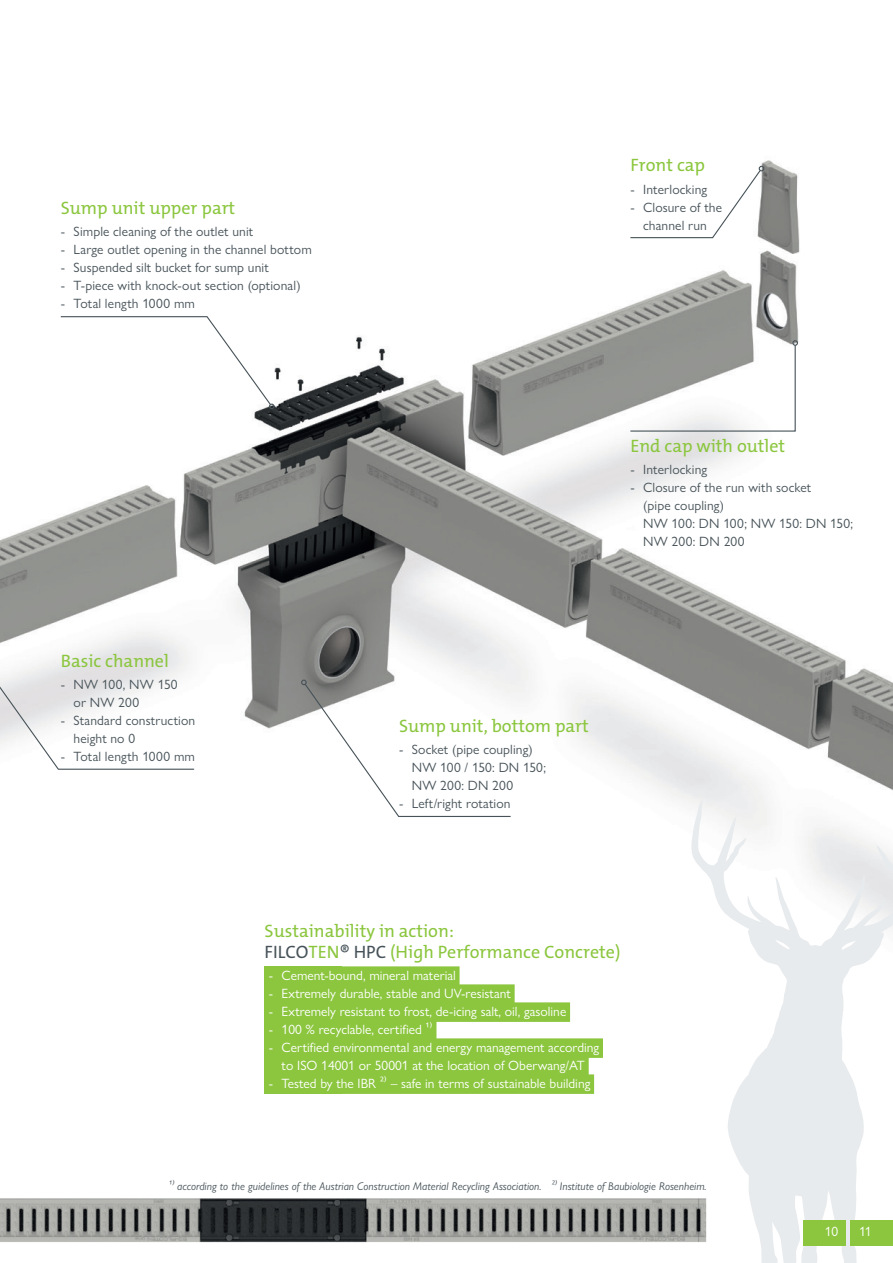
<style>
.page{position:relative;width:893px;height:1263px;background:#fff}
.page>*{position:absolute;margin:0;border:0;box-sizing:border-box;transform-origin:0 0}
.t1{font:18px/21px "The Mix E2 s";color:#8bc63e}
.t2{font:13.5px/18px "Gill Sans Nova";letter-spacing:.01em;color:#475359}
.t3{font:13.5px/18px "Gill Sans Nova";color:#fff;text-align:center}
.t4{font:italic 11.25px "Gill Sans Nova";color:#475359}
.s1{color:#475359}
</style>
<div class="page">
<img style="left:0;top:160px;width:893px;height:934px">
<img style="left:0;top:1199px;width:691px;height:43px">
<svg style="left:60px;top:316px;width:215px;height:93px"></svg>
<svg style="left:0;top:642px;width:195px;height:128px"></svg>
<svg style="left:629px;top:340px;width:169px;height:92px"></svg>
<svg style="left:629px;top:166px;width:135px;height:73px"></svg>
<svg style="left:301px;top:679px;width:211px;height:138px"></svg>
<svg style="left:691px;top:801px;width:202px;height:462px"></svg>
<div style="left:265px;top:966px;width:77px;height:128px;background:#8bc63e"></div>
<div style="left:282px;top:966px;width:178px;height:20px;background:#8bc63e"></div>
<div style="left:282px;top:984px;width:233px;height:20px;background:#8bc63e"></div>
<div style="left:282px;top:1002px;width:288px;height:20px;background:#8bc63e"></div>
<div style="left:282px;top:1020px;width:154px;height:20px;background:#8bc63e"></div>
<div style="left:282px;top:1038px;width:321px;height:20px;background:#8bc63e"></div>
<div style="left:282px;top:1056px;width:307px;height:20px;background:#8bc63e"></div>
<div style="left:282px;top:1074px;width:312px;height:20px;background:#8bc63e"></div>
<div style="left:804px;top:1220px;width:42px;height:26px;background:#8bc63e"></div>
<div style="left:850px;top:1220px;width:43px;height:26px;background:#8bc63e"></div>
<h1 class="t1" style="left:61px;top:197px;width:176px">Sump unit upper part</h1>
<p class="t2" style="left:61px;top:222px;width:194px">- Simple cleaning of the outlet unit</p>
<p class="t2" style="left:61px;top:240px;width:252px">- Large outlet opening in the channel bottom</p>
<p class="t2" style="left:61px;top:258px;width:209px">- Suspended silt bucket for sump unit</p>
<p class="t2" style="left:61px;top:276px;width:241px">- T-piece with knock-out section (optional)</p>
<p class="t2" style="left:61px;top:294px;width:136px">- Total length 1000 mm</p>
<h1 class="t1" style="left:630px;top:155px;width:76px">Front cap</h1>
<p class="t2" style="left:630px;top:180px;width:78px">- Interlocking</p>
<p class="t2" style="left:630px;top:198px;width:93px;text-align:center">- Closure of the channel run</p>
<h1 class="t1" style="left:61px;top:650px;width:110px">Basic channel</h1>
<p class="t2" style="left:74px;top:675px;width:106px;text-indent:-13px">- NW 100, NW 150 or NW 200</p>
<p class="t2" style="left:74px;top:711px;width:123px;text-indent:-13px">- Standard construction height no 0</p>
<p class="t2" style="left:61px;top:747px;width:136px">- Total length 1000 mm</p>
<h1 class="t1" style="left:630px;top:436px;width:156px">End cap with outlet</h1>
<p class="t2" style="left:630px;top:461px;width:78px">- Interlocking</p>
<p class="t2" style="left:643px;top:479px;width:212px;text-indent:-13px">- Closure of the run with socket<br>(pipe coupling)<br>NW 100: DN 100; NW 150: DN 150;<br>NW 200: DN 200</p>
<h1 class="t1" style="left:399px;top:716px;width:191px">Sump unit, bottom part</h1>
<p class="t2" style="left:412px;top:740px;width:136px;text-indent:-13px">- Socket (pipe coupling)<br>NW 100 / 150: DN 150;<br>NW 200: DN 200</p>
<p class="t2" style="left:399px;top:794px;width:113px">- Left/right rotation</p>
<h1 class="t1" style="left:265px;top:920px;width:357px">Sustainability in action:<br><span class="s1">FILCO</span>TEN<span class="s1">® HPC</span> (High Performance Concrete)</h1>
<p class="t3" style="left:269px;top:966px;width:188px">- Cement-bound, mineral material</p>
<p class="t3" style="left:269px;top:984px;width:244px">- Extremely durable, stable and UV-resistant</p>
<p class="t3" style="left:269px;top:1002px;width:299px">- Extremely resistant to frost, de-icing salt, oil, gasoline</p>
<p class="t3" style="left:269px;top:1020px;width:165px">- 100 % recyclable, certified ¹⁾</p>
<p class="t3" style="left:269px;top:1038px;width:332px">- Certified environmental and energy management according to ISO 14001 or 50001 at the location of Oberwang/AT</p>
<p class="t3" style="left:269px;top:1074px;width:323px">- Tested by the IBR ²⁾ – safe in terms of sustainable building</p>
<p class="t4" style="left:168px;top:1179px;width:540px">¹⁾ according to the guidelines of the Austrian Construction Material Recycling Association. ²⁾ Institute of Baubiologie Rosenheim.</p>
<p class="t3" style="left:825px;top:1222px;width:15px">10</p>
<p class="t3" style="left:859px;top:1222px;width:14px">11</p>
</div>
